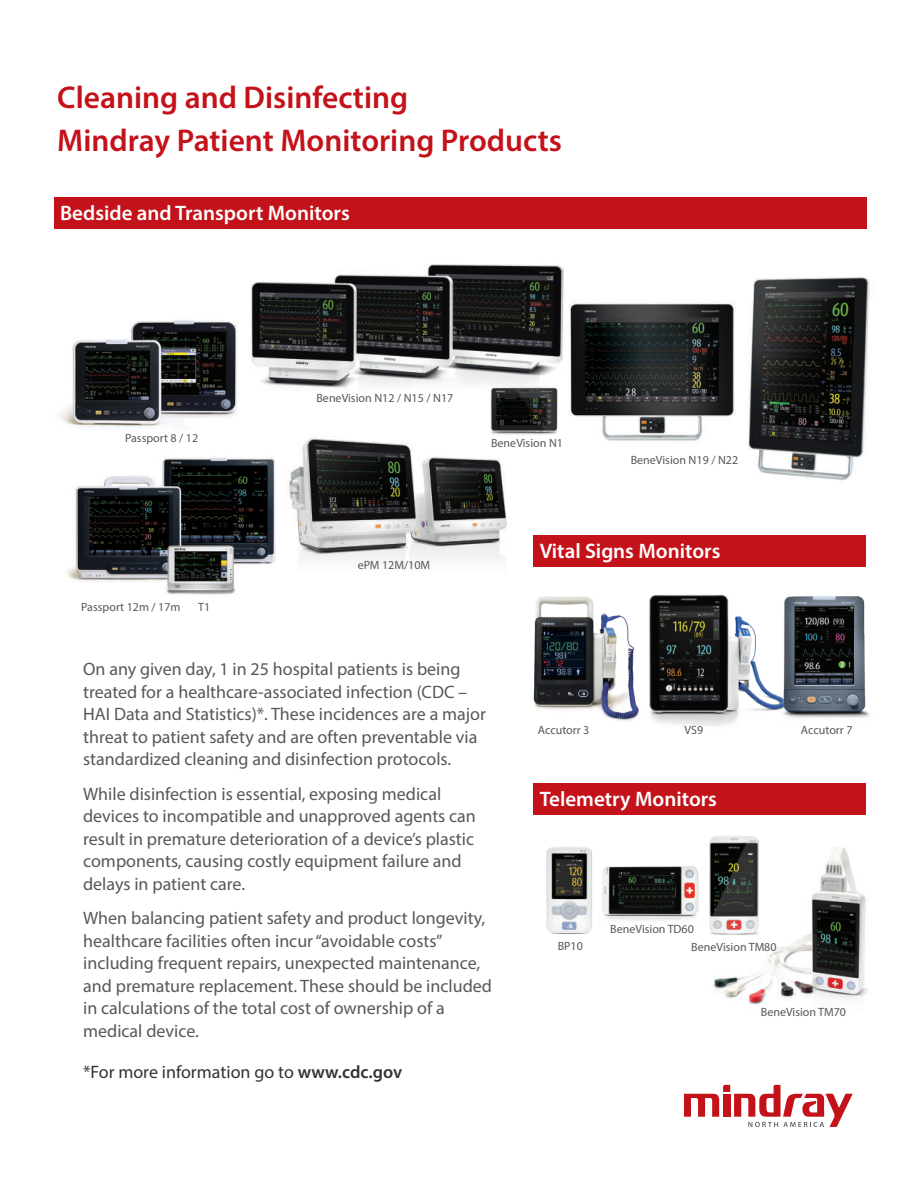
<style>
.page{position:relative;width:918px;height:1188px;background:#fff}
.page>*{position:absolute;margin:0;border:0;box-sizing:border-box;transform-origin:0 0}
.t1{font:600 31.5px/43.5px "Myriad Pro";color:#c4121a}
.t2{font:600 21px "Myriad Pro";color:#fff}
.t3{font:18px/22.5px "Myriad Pro";color:#57585a}
.t4{font:18px "Myriad Pro";color:#333}
.t5{font:12px "Myriad Pro";color:#57585a}
.s1{font-weight:600}
</style>
<div class="page">
<img style="left:713px;top:847px;width:155px;height:158px">
<div style="left:54px;top:197px;width:812px;height:31px;background:#c4121a"></div>
<img style="left:569px;top:277px;width:301px;height:204px">
<img style="left:250px;top:264px;width:314px;height:124px">
<img style="left:59px;top:320px;width:179px;height:107px">
<img style="left:67px;top:456px;width:208px;height:139px">
<img style="left:533px;top:596px;width:52px;height:114px">
<img style="left:630px;top:866px;width:58px;height:55px">
<img style="left:533px;top:798px;width:97px;height:136px">
<div style="left:534px;top:535px;width:332px;height:31px;background:#c4121a"></div>
<div style="left:534px;top:783px;width:332px;height:31px;background:#c4121a"></div>
<img style="left:688px;top:836px;width:92px;height:121px">
<img style="left:288px;top:438px;width:219px;height:127px">
<img style="left:470px;top:371px;width:107px;height:76px">
<img style="left:585px;top:594px;width:169px;height:132px">
<img style="left:754px;top:596px;width:116px;height:122px">
<svg style="left:684px;top:1085px;width:169px;height:42px"></svg>
<h1 class="t1" style="left:57px;top:78px;width:506px">Cleaning and Disinfecting<br>Mindray Patient Monitoring Products</h1>
<p class="t2" style="left:60px;top:205px;width:291px">Bedside and Transport Monitors</p>
<p class="t5" style="left:125px;top:433px;width:75px">Passport 8 / 12</p>
<p class="t5" style="left:81px;top:602px;width:101px">Passport 12m / 17m</p>
<p class="t5" style="left:198px;top:602px;width:14px">T1</p>
<p class="t5" style="left:316px;top:394px;width:138px">BeneVision N12 / N15 / N17</p>
<p class="t5" style="left:358px;top:561px;width:74px">ePM 12M/10M</p>
<p class="t5" style="left:491px;top:438px;width:73px">BeneVision N1</p>
<p class="t5" style="left:631px;top:456px;width:109px">BeneVision N19 / N22</p>
<p class="t2" style="left:540px;top:543px;width:182px">Vital Signs Monitors</p>
<p class="t3" style="left:83px;top:659px;width:404px">On any given day, 1 in 25 hospital patients is being treated for a healthcare-associated infection (CDC – HAI Data and Statistics)*. These incidences are a major threat to patient safety and are often preventable via standardized cleaning and disinfection protocols.</p>
<p class="t3" style="left:83px;top:784px;width:394px">While disinfection is essential, exposing medical devices to incompatible and unapproved agents can result in premature deterioration of a device’s plastic components, causing costly equipment failure and delays in patient care.</p>
<p class="t3" style="left:83px;top:908px;width:410px">When balancing patient safety and product longevity, healthcare facilities often incur “avoidable costs” including frequent repairs, unexpected maintenance, and premature replacement. These should be included in calculations of the total cost of ownership of a medical device.</p>
<p class="t4" style="left:83px;top:1065px;width:321px">*For more information go to <span class="s1">www.cdc.gov</span></p>
<p class="t5" style="left:538px;top:725px;width:53px">Accutorr 3</p>
<p class="t5" style="left:684px;top:725px;width:20px">VS9</p>
<p class="t5" style="left:801px;top:725px;width:53px">Accutorr 7</p>
<p class="t2" style="left:540px;top:791px;width:179px">Telemetry Monitors</p>
<p class="t5" style="left:558px;top:941px;width:27px">BP10</p>
<p class="t5" style="left:610px;top:924px;width:85px">BeneVision TD60</p>
<p class="t5" style="left:691px;top:943px;width:87px">BeneVision TM80</p>
<p class="t5" style="left:761px;top:1007px;width:87px">BeneVision TM70</p>
</div>
